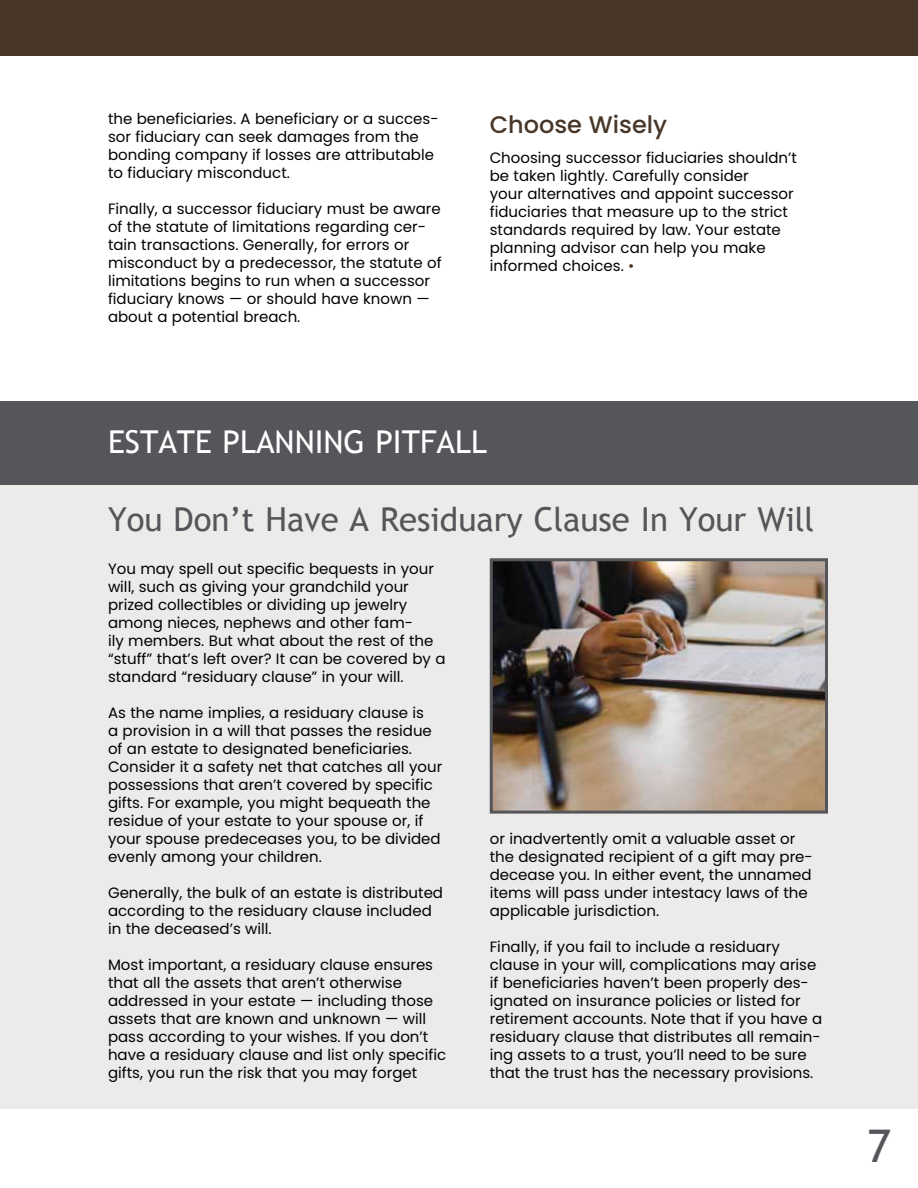
<style>
.page{position:relative;width:918px;height:1188px;background:#fff}
.page>*{position:absolute;margin:0;border:0;box-sizing:border-box;transform-origin:0 0}
.t1{font:45px "Trebuchet MS";color:#54565a}
.t2{font:33px "Trebuchet MS";color:#54565a}
.t3{font:31.5px "Trebuchet MS";color:#fff}
.t4{font:500 24px "Poppins";color:#483729}
.t5{font:15px/18px "Poppins";color:#000}
.s1{color:#483729}
</style>
<div class="page">
<div style="left:0;top:417px;width:918px;height:691px;background:#edebea"></div>
<div style="left:0;top:401px;width:918px;height:84px;background:#54565a"></div>
<div style="left:0;top:0;width:918px;height:55px;background:#483729"></div>
<img style="left:494px;top:562px;width:330px;height:248px">
<div style="left:490px;top:558px;width:338px;height:256px;border:3px solid #54565a"></div>
<p class="t5" style="left:108px;top:110px;width:332px">the beneficiaries. A beneficiary or a succes&shy;sor fiduciary can seek damages from the bonding company if losses are attributable to fiduciary misconduct.</p>
<p class="t5" style="left:108px;top:200px;width:335px">Finally, a successor fiduciary must be aware of the statute of limitations regarding cer&shy;tain transactions. Generally, for errors or misconduct by a predecessor, the statute of limitations begins to run when a successor fiduciary knows — or should have known — about a potential breach.</p>
<h3 class="t4" style="left:490px;top:111px;width:179px">Choose Wisely</h3>
<p class="t5" style="left:490px;top:149px;width:309px">Choosing successor fiduciaries shouldn’t be taken lightly. Carefully consider<br>your alternatives and appoint successor fiduciaries that measure up to the strict standards required by law. Your estate planning advisor can help you make informed choices. <span class="s1">•</span></p>
<h3 class="t3" style="left:108px;top:424px;width:381px">ESTATE PLANNING PITFALL</h3>
<h2 class="t2" style="left:108px;top:500px;width:708px">You Don’t Have A Residuary Clause In Your Will</h2>
<p class="t5" style="left:108px;top:560px;width:339px">You may spell out specific bequests in your will, such as giving your grandchild your prized collectibles or dividing up jewelry among nieces, nephews and other fam-<br>ily members. But what about the rest of the “stuff” that’s left over? It can be covered by a standard “residuary clause” in your will.</p>
<p class="t5" style="left:108px;top:704px;width:336px">As the name implies, a residuary clause is<br>a provision in a will that passes the residue of an estate to designated beneficiaries.<br>Consider it a safety net that catches all your possessions that aren’t covered by specific gifts. For example, you might bequeath the residue of your estate to your spouse or, if your spouse predeceases you, to be divided evenly among your children.</p>
<p class="t5" style="left:108px;top:884px;width:337px">Generally, the bulk of an estate is distributed according to the residuary clause included in the deceased’s will.</p>
<p class="t5" style="left:108px;top:956px;width:340px">Most important, a residuary clause ensures that all the assets that aren’t otherwise addressed in your estate — including those assets that are known and unknown — will pass according to your wishes. If you don’t have a residuary clause and list only specific gifts, you run the risk that you may forget</p>
<p class="t5" style="left:490px;top:830px;width:325px">or inadvertently omit a valuable asset or the designated recipient of a gift may pre&shy;decease you. In either event, the unnamed items will pass under intestacy laws of the applicable jurisdiction.</p>
<p class="t5" style="left:490px;top:938px;width:334px">Finally, if you fail to include a residuary clause in your will, complications may arise if beneficiaries haven’t been properly des&shy;ignated on insurance policies or listed for retirement accounts. Note that if you have a residuary clause that distributes all remain&shy;ing assets to a trust, you’ll need to be sure that the trust has the necessary provisions.</p>
<h1 class="t1" style="left:868px;top:1119px;width:25px">7</h1>
</div>
